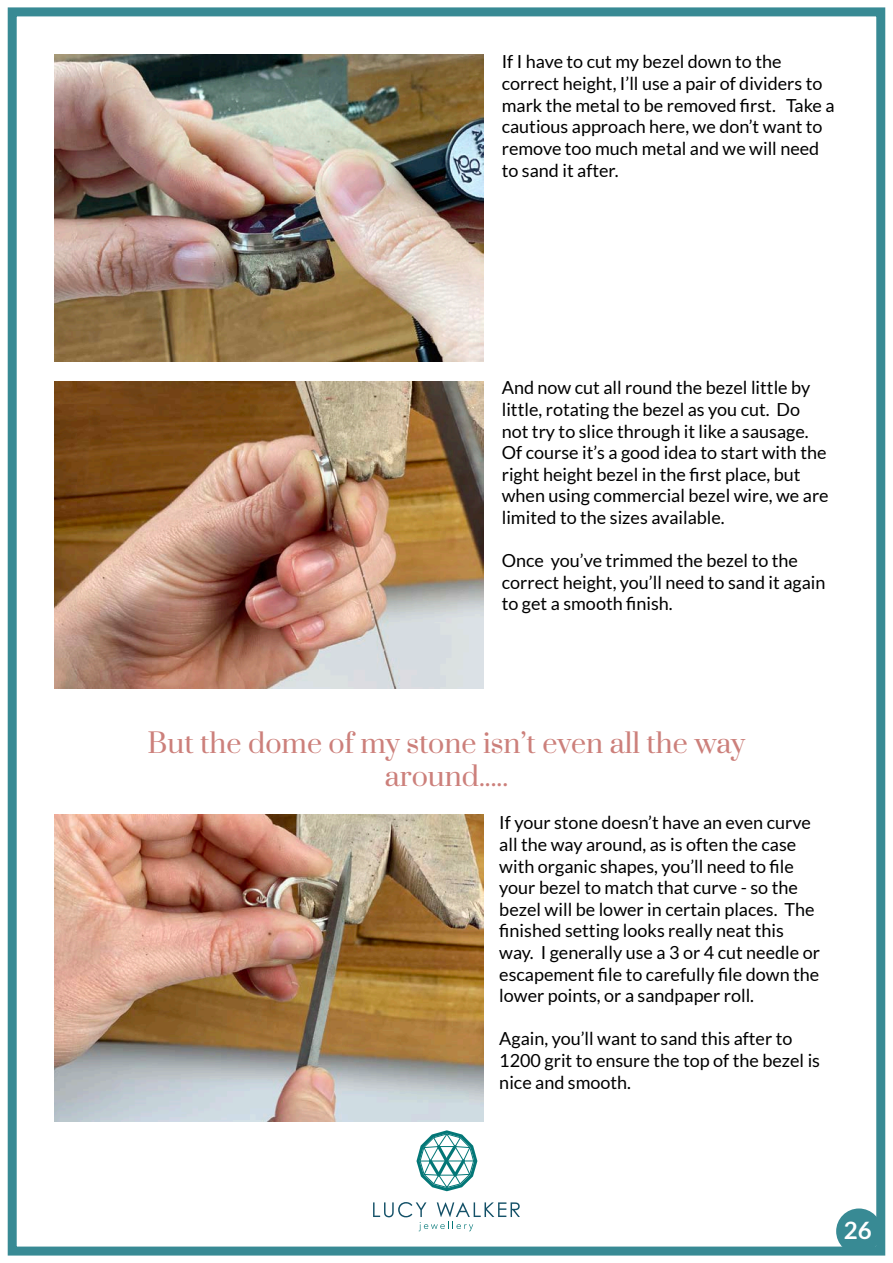
<style>
.page{position:relative;width:893px;height:1263px;background:#fff}
.page>*{position:absolute;margin:0;border:0;box-sizing:border-box;transform-origin:0 0}
.t1{font:27px/32.4px "Prata";color:#cc807b;text-align:center}
.t2{font:700 24px "Lato";color:#fff}
.t3{font:18px/21.6px "Lato";color:#000}
</style>
<div class="page">
<div style="left:8px;top:7px;width:877px;height:1248px;border:9px solid #388a94"></div>
<svg style="left:373px;top:1202px;width:147px;height:29px"></svg>
<svg style="left:416px;top:1130px;width:62px;height:62px"></svg>
<div style="left:836px;top:1208px;width:46px;height:46px;background:#388a94;border-radius:50%"></div>
<img style="left:54px;top:55px;width:429px;height:306px">
<img style="left:54px;top:382px;width:429px;height:306px">
<img style="left:54px;top:815px;width:429px;height:307px">
<p class="t3" style="left:502px;top:51px;width:334px">If I have to cut my bezel down to the correct height, I’ll use a pair of dividers to mark the metal to be removed first. Take a cautious approach here, we don’t want to remove too much metal and we will need to sand it after.</p>
<p class="t3" style="left:502px;top:377px;width:328px">And now cut all round the bezel little by little, rotating the bezel as you cut. Do not try to slice through it like a sausage.<br>Of course it’s a good idea to start with the right height bezel in the first place, but when using commercial bezel wire, we are limited to the sizes available.</p>
<p class="t3" style="left:502px;top:550px;width:325px">Once you’ve trimmed the bezel to the correct height, you’ll need to sand it again to get a smooth finish.</p>
<p class="t1" style="left:148px;top:728px;width:599px">But the dome of my stone isn’t even all the way around.....</p>
<p class="t3" style="left:499px;top:812px;width:322px">If your stone doesn’t have an even curve all the way around, as is often the case with organic shapes, you’ll need to file your bezel to match that curve - so the bezel will be lower in certain places. The finished setting looks really neat this way. I generally use a 3 or 4 cut needle or escapement file to carefully file down the lower points, or a sandpaper roll.</p>
<p class="t3" style="left:499px;top:1028px;width:322px">Again, you’ll want to sand this after to<br>1200 grit to ensure the top of the bezel is nice and smooth.</p>
<p class="t2" style="left:844px;top:1216px;width:29px">26</p>
</div>
